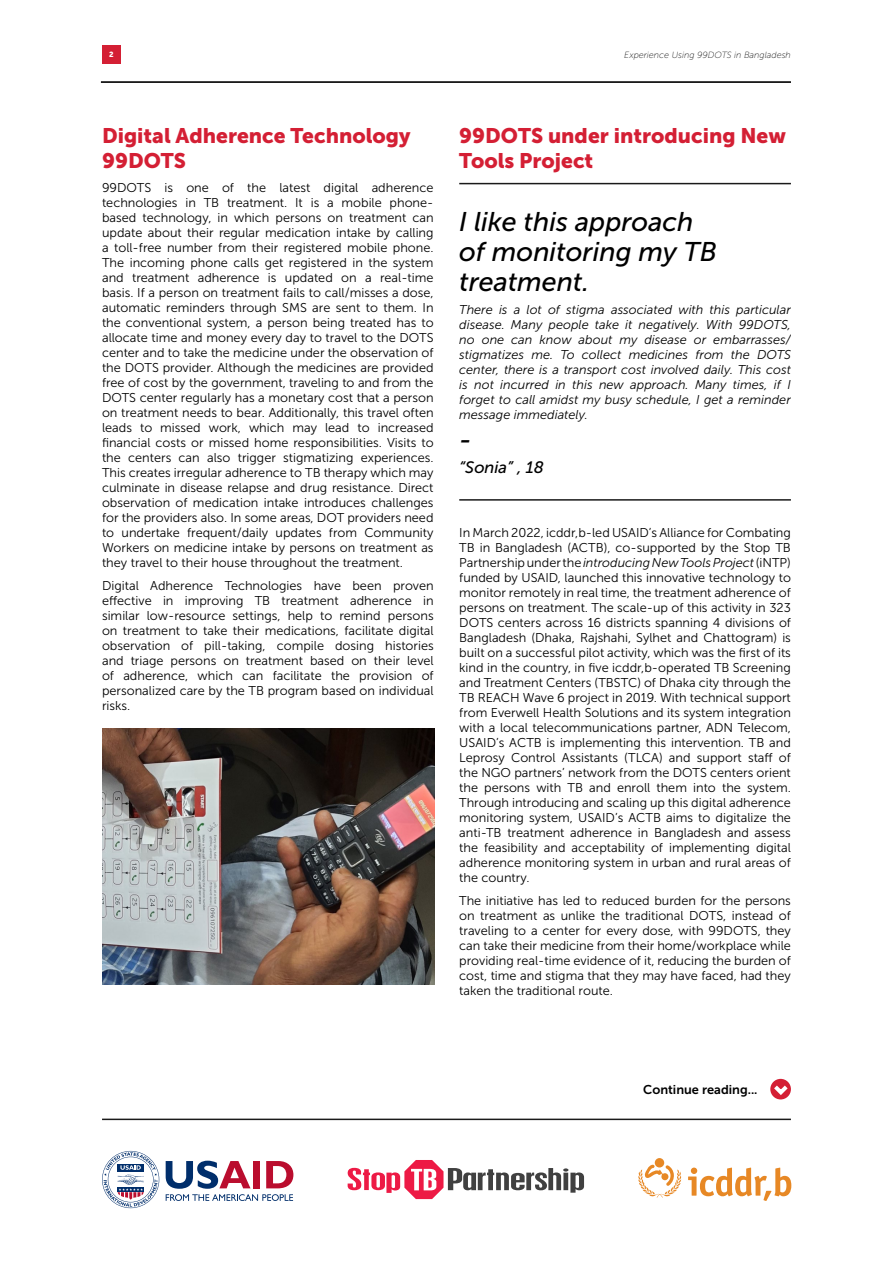
<style>
.page{position:relative;width:893px;height:1263px;background:#fff}
.page>*{position:absolute;margin:0;border:0;box-sizing:border-box;transform-origin:0 0}
.t1{font:italic 27px/30px "Museo Sans 500";color:#000}
.t2{font:21px/25.5px "Museo Sans 900";color:#d41f34}
.t3{font:italic 16.5px "Museo Sans 500";color:#000}
.t4{font:12.75px/15px "Museo Sans 300";color:#000;text-align:justify}
.t5{font:italic 12.75px/15px "Museo Sans 300";color:#000;text-align:justify}
.t6{font:12.75px "Museo Sans 700";color:#000}
.t7{font:italic 9px "Museo Sans 100";color:#1a1a1a}
.t8{font:7.5px "Museo Sans 900";color:#fff}
.s1{font-style:italic}
</style>
<div class="page">
<hr style="left:102px;top:1118px;width:689px;height:2px;background:#1a1a1a">
<svg style="left:348px;top:1160px;width:236px;height:39px"></svg>
<svg style="left:166px;top:1161px;width:127px;height:40px"></svg>
<svg style="left:102px;top:1151px;width:57px;height:57px"></svg>
<svg style="left:688px;top:1167px;width:103px;height:34px"></svg>
<div style="left:655px;top:1158px;width:9px;height:9px;background:#e78825;border-radius:50%"></div>
<svg style="left:638px;top:1165px;width:43px;height:33px"></svg>
<hr style="left:459px;top:183px;width:332px;height:1px;background:#1a1a1a">
<hr style="left:459px;top:499px;width:332px;height:2px;background:#1a1a1a">
<hr style="left:101px;top:81px;width:690px;height:2px;background:#1a1a1a">
<img style="left:103px;top:729px;width:331px;height:256px">
<svg style="left:770px;top:1079px;width:21px;height:20px"></svg>
<svg style="left:770px;top:1081px;width:21px;height:17px"></svg>
<div style="left:102px;top:45px;width:19px;height:19px;background:#d41f34"></div>
<p class="t8" style="left:109px;top:50px;width:6px">2</p>
<p class="t7" style="left:624px;top:50px;width:168px">Experience Using 99DOTS in Bangladesh</p>
<h2 class="t2" style="left:102px;top:122px;width:310px">Digital Adherence Technology<br>99DOTS</h2>
<p class="t4" style="left:102px;top:180px;width:333px">99DOTS is one of the latest digital adherence technologies in TB treatment. It is a mobile phone&shy;based technology, in which persons on treatment can update about their regular medication intake by calling a toll-free number from their registered mobile phone.<br>The incoming phone calls get registered in the system and treatment adherence is updated on a real-time basis. If a person on treatment fails to call/misses a dose, automatic reminders through SMS are sent to them. In the conventional system, a person being treated has to allocate time and money every day to travel to the DOTS center and to take the medicine under the observation of the DOTS provider. Although the medicines are provided free of cost by the government, traveling to and from the DOTS center regularly has a monetary cost that a person on treatment needs to bear. Additionally, this travel often leads to missed work, which may lead to increased financial costs or missed home responsibilities. Visits to the centers can also trigger stigmatizing experiences.<br>This creates irregular adherence to TB therapy which may culminate in disease relapse and drug resistance. Direct observation of medication intake introduces challenges for the providers also. In some areas, DOT providers need to undertake frequent/daily updates from Community Workers on medicine intake by persons on treatment as they travel to their house throughout the treatment.</p>
<p class="t4" style="left:102px;top:578px;width:333px">Digital Adherence Technologies have been proven effective in improving TB treatment adherence in similar low-resource settings, help to remind persons on treatment to take their medications, facilitate digital observation of pill-taking, compile dosing histories and triage persons on treatment based on their level of adherence, which can facilitate the provision of personalized care by the TB program based on individual risks.</p>
<h2 class="t2" style="left:459px;top:122px;width:328px">99DOTS under introducing New<br>Tools Project</h2>
<h1 class="t1" style="left:459px;top:207px;width:259px">I like this approach of monitoring my TB treatment.</h1>
<p class="t5" style="left:459px;top:303px;width:333px">There is a lot of stigma associated with this particular disease. Many people take it negatively. With 99DOTS, no one can know about my disease or embarrasses/ stigmatizes me. To collect medicines from the DOTS center, there is a transport cost involved daily. This cost is not incurred in this new approach. Many times, if I forget to call amidst my busy schedule, I get a reminder message immediately.</p>
<h1 class="t1" style="left:459px;top:425px;width:14px">-</h1>
<p class="t3" style="left:459px;top:458px;width:86px">“Sonia” , 18</p>
<p class="t4" style="left:459px;top:525px;width:333px">In March 2022, icddr,b-led USAID’s Alliance for Combating TB in Bangladesh (ACTB), co-supported by the Stop TB Partnership under the<span class="s1">introducing New Tools Project</span> (iNTP) funded by USAID, launched this innovative technology to monitor remotely in real time, the treatment adherence of persons on treatment. The scale-up of this activity in 323<br>DOTS centers across 16 districts spanning 4 divisions of Bangladesh (Dhaka, Rajshahi, Sylhet and Chattogram) is built on a successful pilot activity, which was the first of its kind in the country, in five icddr,b-operated TB Screening and Treatment Centers (TBSTC) of Dhaka city through the TB REACH Wave 6 project in 2019. With technical support from Everwell Health Solutions and its system integration with a local telecommunications partner, ADN Telecom, USAID’s ACTB is implementing this intervention. TB and Leprosy Control Assistants (TLCA) and support staff of the NGO partners’ network from the DOTS centers orient the persons with TB and enroll them into the system.<br>Through introducing and scaling up this digital adherence monitoring system, USAID’s ACTB aims to digitalize the anti-TB treatment adherence in Bangladesh and assess the feasibility and acceptability of implementing digital adherence monitoring system in urban and rural areas of the country.</p>
<p class="t4" style="left:459px;top:893px;width:333px">The initiative has led to reduced burden for the persons on treatment as unlike the traditional DOTS, instead of traveling to a center for every dose, with 99DOTS, they can take their medicine from their home/workplace while providing real-time evidence of it, reducing the burden of cost, time and stigma that they may have faced, had they taken the traditional route.</p>
<p class="t6" style="left:643px;top:1082px;width:116px">Continue reading...</p>
</div>
